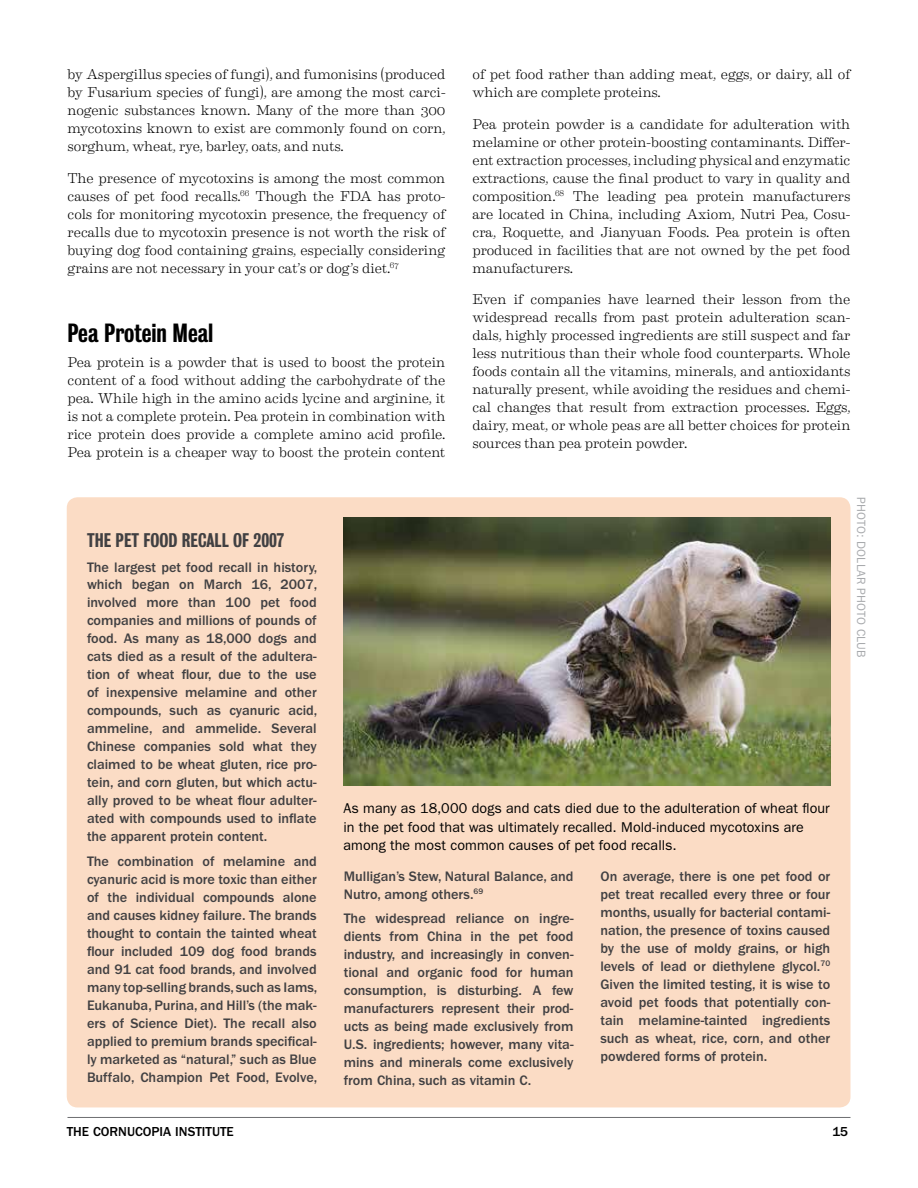
<style>
.page{position:relative;width:918px;height:1188px;background:#fff}
.page>*{position:absolute;margin:0;border:0;box-sizing:border-box;transform-origin:0 0}
.t1{font:24px "Bureau Grotesque Three Five";color:#000}
.t2{font:18px "Bureau Grotesque Three Five";color:#414042}
.t3{font:300 14.25px/18px "Eames Century Modern";letter-spacing:-.005em;color:#000;text-align:justify}
.t4{font:500 14.25px/18px "ITC Franklin Gothic Std";color:#414042;text-align:justify}
.t5{font:14.25px/18.8px "ITC Franklin Gothic Std";letter-spacing:.01em;color:#000}
.t6{font:500 13.5px "ITC Franklin Gothic Std";color:#000}
.t7{font:12px "ITC Franklin Gothic Std";letter-spacing:.01em;color:#a7a9ac}
</style>
<div class="page">
<hr style="left:68px;top:1117px;width:782px;height:1px;background:#6d6e71">
<div style="left:67px;top:497px;width:783px;height:610px;background:#fbdcc5;border-radius:11px"></div>
<img style="left:344px;top:518px;width:486px;height:267px">
<p class="t3" style="left:68px;top:64px;width:380px">by Aspergillus species of fungi), and fumonisins (produced by Fusarium species of fungi), are among the most carci&shy;nogenic substances known. Many of the more than 300 mycotoxins known to exist are commonly found on corn, sorghum, wheat, rye, barley, oats, and nuts.</p>
<p class="t3" style="left:68px;top:168px;width:380px">The presence of mycotoxins is among the most common causes of pet food recalls.<sup>66</sup> Though the FDA has proto&shy;cols for monitoring mycotoxin presence, the frequency of recalls due to mycotoxin presence is not worth the risk of buying dog food containing grains, especially considering grains are not necessary in your cat’s or dog’s diet.<sup>67</sup></p>
<h1 class="t1" style="left:68px;top:319px;width:147px">Pea Protein Meal</h1>
<p class="t3" style="left:68px;top:352px;width:380px">Pea protein is a powder that is used to boost the protein content of a food without adding the carbohydrate of the pea. While high in the amino acids lycine and arginine, it is not a complete protein. Pea protein in combination with rice protein does provide a complete amino acid profile.<br>Pea protein is a cheaper way to boost the protein content</p>
<p class="t3" style="left:472px;top:64px;width:379px">of pet food rather than adding meat, eggs, or dairy, all of which are complete proteins.</p>
<p class="t3" style="left:472px;top:114px;width:380px">Pea protein powder is a candidate for adulteration with melamine or other protein-boosting contaminants. Differ&shy;ent extraction processes, including physical and enzymatic extractions, cause the final product to vary in quality and composition.<sup>68</sup> The leading pea protein manufacturers are located in China, including Axiom, Nutri Pea, Cosu&shy;cra, Roquette, and Jianyuan Foods. Pea protein is often produced in facilities that are not owned by the pet food manufacturers.</p>
<p class="t3" style="left:473px;top:289px;width:380px">Even if companies have learned their lesson from the widespread recalls from past protein adulteration scan&shy;dals, highly processed ingredients are still suspect and far less nutritious than their whole food counterparts. Whole foods contain all the vitamins, minerals, and antioxidants naturally present, while avoiding the residues and chemi&shy;cal changes that result from extraction processes. Eggs, dairy, meat, or whole peas are all better choices for protein sources than pea protein powder.</p>
<p class="t2" style="left:87px;top:530px;width:199px">THE PET FOOD RECALL OF 2007</p>
<p class="t4" style="left:87px;top:558px;width:232px">The largest pet food recall in history, which began on March 16, 2007, involved more than 100 pet food companies and millions of pounds of food. As many as 18,000 dogs and cats died as a result of the adultera&shy;tion of wheat flour, due to the use of inexpensive melamine and other compounds, such as cyanuric acid, ammeline, and ammelide. Several Chinese companies sold what they claimed to be wheat gluten, rice pro&shy;tein, and corn gluten, but which actu&shy;ally proved to be wheat flour adulter&shy;ated with compounds used to inflate the apparent protein content.</p>
<p class="t4" style="left:87px;top:853px;width:232px">The combination of melamine and cyanuric acid is more toxic than either of the individual compounds alone and causes kidney failure. The brands thought to contain the tainted wheat flour included 109 dog food brands and 91 cat food brands, and involved many top-selling brands, such as Iams, Eukanuba, Purina, and Hill’s (the mak&shy;ers of Science Diet). The recall also applied to premium brands specifical&shy;ly marketed as “natural,” such as Blue Buffalo, Champion Pet Food, Evolve,</p>
<p class="t5" style="left:343px;top:799px;width:488px">As many as 18,000 dogs and cats died due to the adulteration of wheat flour in the pet food that was ultimately recalled. Mold-induced mycotoxins are among the most common causes of pet food recalls.</p>
<p class="t4" style="left:344px;top:867px;width:231px">Mulligan’s Stew, Natural Balance, and<br>Nutro, among others.<sup>69</sup></p>
<p class="t4" style="left:344px;top:910px;width:231px">The widespread reliance on ingre&shy;dients from China in the pet food industry, and increasingly in conven&shy;tional and organic food for human consumption, is disturbing. A few manufacturers represent their prod&shy;ucts as being made exclusively from U.S. ingredients; however, many vita&shy;mins and minerals come exclusively from China, such as vitamin C.</p>
<p class="t4" style="left:600px;top:867px;width:231px">On average, there is one pet food or pet treat recalled every three or four months, usually for bacterial contami&shy;nation, the presence of toxins caused by the use of moldy grains, or high levels of lead or diethylene glycol.<sup>70<br></sup>Given the limited testing, it is wise to avoid pet foods that potentially con&shy;tain melamine-tainted ingredients such as wheat, rice, corn, and other powdered forms of protein.</p>
<p class="t7" style="left:868px;top:497px;width:162px;rotate:90deg">PHOTO: DOLLAR PHOTO CLUB</p>
<p class="t6" style="left:67px;top:1124px;width:169px">THE CORNUCOPIA INSTITUTE</p>
<p class="t6" style="left:832px;top:1124px;width:17px">15</p>
</div>
